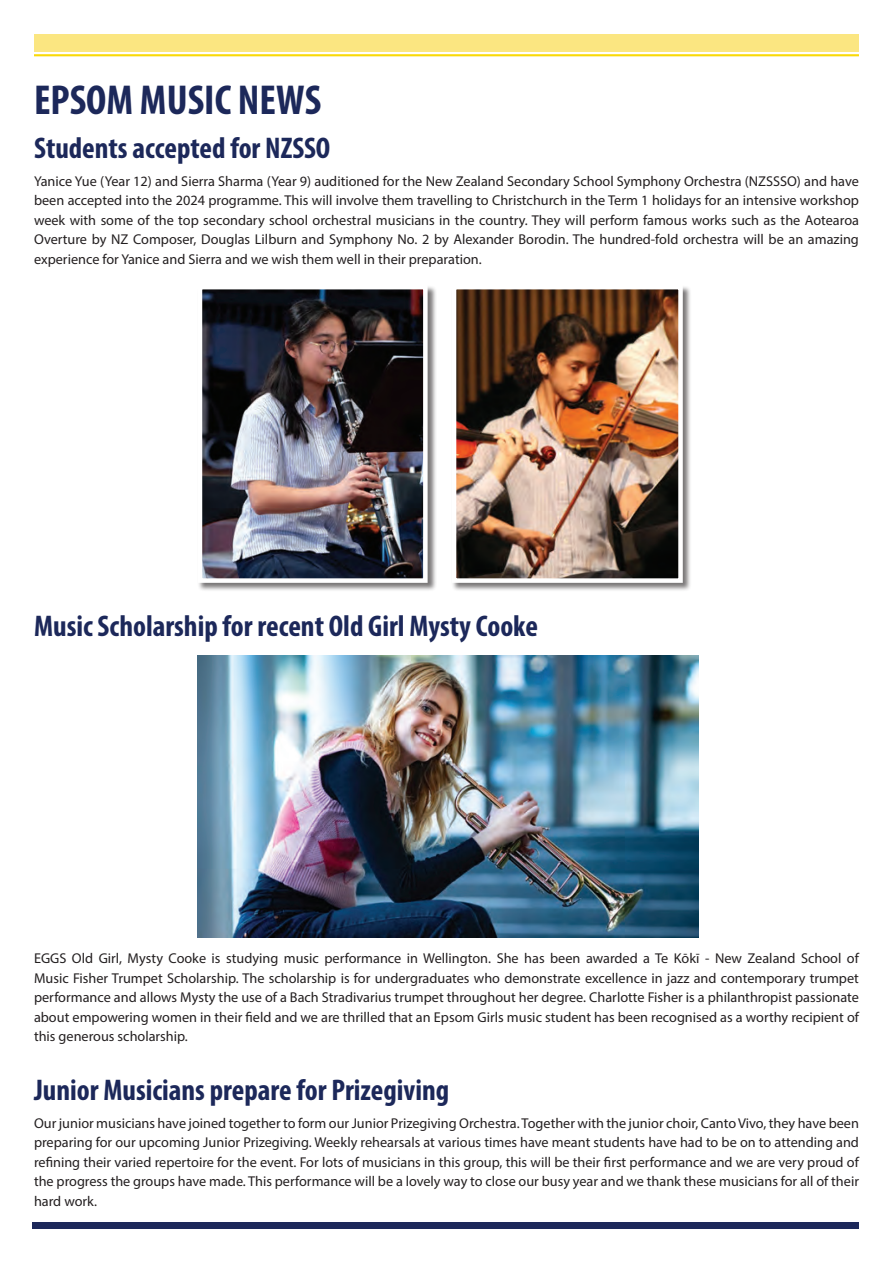
<style>
.page{position:relative;width:893px;height:1263px;background:#fff}
.page>*{position:absolute;margin:0;border:0;box-sizing:border-box;transform-origin:0 0}
.t1{font:700 condensed 42px "Myriad Pro";color:#1c285a}
.t2{font:700 condensed 30px "Myriad Pro";color:#1c285a}
.t3{font:14.25px/19.5px "Myriad Pro";color:#231f20;text-align:justify}
</style>
<div class="page">
<div style="left:34px;top:34px;width:825px;height:17px;background:#fbe681"></div>
<hr style="left:34px;top:54px;width:825px;height:2px;background:#f9d907">
<div style="left:33px;top:1222px;width:826px;height:7px;background:#1c285a"></div>
<div style="left:198px;top:285px;width:239px;height:307px;background:#231f20;opacity:.6"></div>
<img style="left:203px;top:290px;width:220px;height:288px">
<div style="left:198px;top:285px;width:230px;height:298px;border:4px solid #fff"></div>
<div style="left:452px;top:285px;width:240px;height:307px;background:#231f20;opacity:.6"></div>
<img style="left:457px;top:290px;width:221px;height:288px">
<div style="left:452px;top:285px;width:231px;height:298px;border:4px solid #fff"></div>
<img style="left:197px;top:655px;width:502px;height:282px">
<h1 class="t1" style="left:34px;top:74px;width:289px">EPSOM MUSIC NEWS</h1>
<h2 class="t2" style="left:34px;top:129px;width:298px">Students accepted for NZSSO</h2>
<p class="t3" style="left:34px;top:171px;width:826px">Yanice Yue (Year 12) and Sierra Sharma (Year 9) auditioned for the New Zealand Secondary School Symphony Orchestra (NZSSSO) and have been accepted into the 2024 programme. This will involve them travelling to Christchurch in the Term 1 holidays for an intensive workshop week with some of the top secondary school orchestral musicians in the country. They will perform famous works such as the Aotearoa Overture by NZ Composer, Douglas Lilburn and Symphony No. 2 by Alexander Borodin. The hundred-fold orchestra will be an amazing experience for Yanice and Sierra and we wish them well in their preparation.</p>
<h2 class="t2" style="left:34px;top:607px;width:505px">Music Scholarship for recent Old Girl Mysty Cooke</h2>
<p class="t3" style="left:34px;top:948px;width:826px">EGGS Old Girl, Mysty Cooke is studying music performance in Wellington. She has been awarded a Te Kōkī - New Zealand School of Music Fisher Trumpet Scholarship. The scholarship is for undergraduates who demonstrate excellence in jazz and contemporary trumpet performance and allows Mysty the use of a Bach Stradivarius trumpet throughout her degree. Charlotte Fisher is a philanthropist passionate about empowering women in their field and we are thrilled that an Epsom Girls music student has been recognised as a worthy recipient of this generous scholarship.</p>
<h2 class="t2" style="left:34px;top:1071px;width:417px">Junior Musicians prepare for Prizegiving</h2>
<p class="t3" style="left:34px;top:1113px;width:826px">Our junior musicians have joined together to form our Junior Prizegiving Orchestra. Together with the junior choir, Canto Vivo, they have been preparing for our upcoming Junior Prizegiving. Weekly rehearsals at various times have meant students have had to be on to attending and refining their varied repertoire for the event. For lots of musicians in this group, this will be their first performance and we are very proud of the progress the groups have made. This performance will be a lovely way to close our busy year and we thank these musicians for all of their hard work.</p>
</div>
